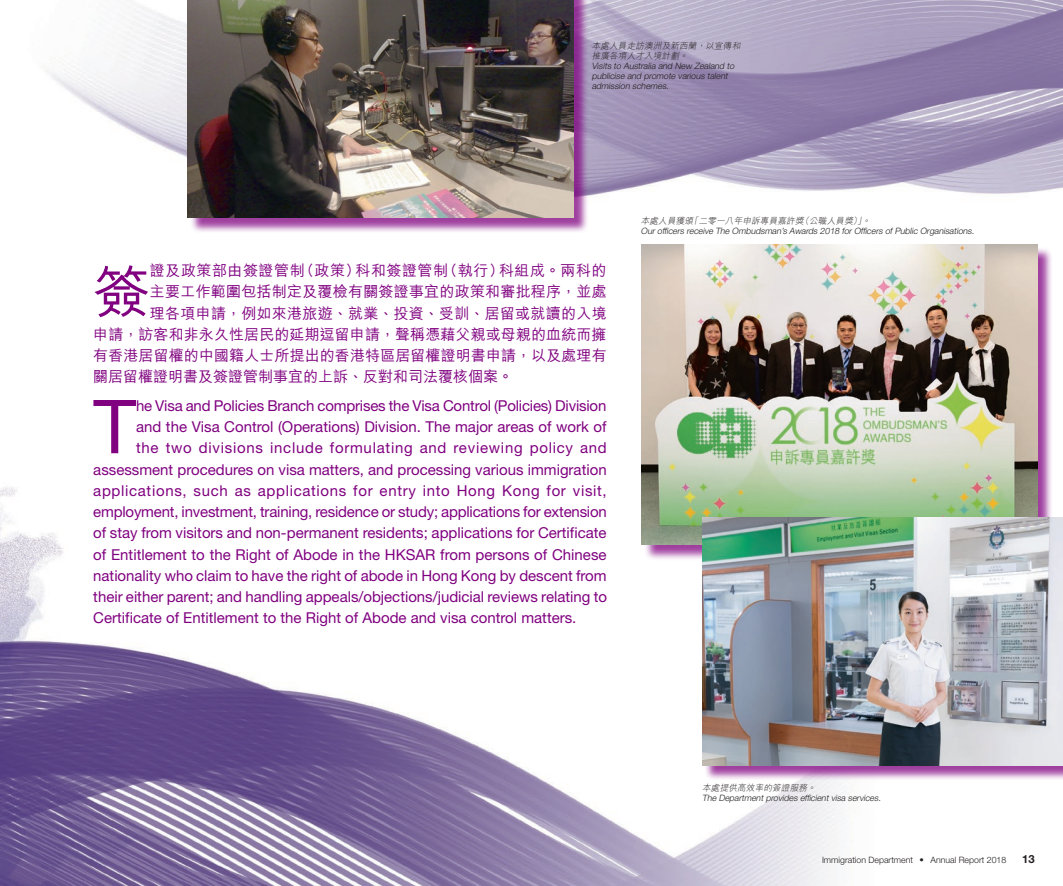
<style>
.page{position:relative;width:1063px;height:886px;background:#fff}
.page>*{position:absolute;margin:0;border:0;box-sizing:border-box;transform-origin:0 0}
.t1{font:74.5px "Helvetica Neue LT Std";color:#800080}
.t2{font:500 56.62px "M Hei HK";color:#800080}
.t3{font:15px "Helvetica Neue LT Std";color:#800080}
.t4{font:500 15px "M Hei HK";letter-spacing:.005em;color:#800080}
.t5{font:15px "Helvetica Neue LT Std";letter-spacing:.045em;color:#800080}
.t6{font:15px "Helvetica Neue LT Std";letter-spacing:.05em;color:#800080}
.t7{font:500 15px "M Hei HK";letter-spacing:.035em;color:#800080}
.t8{font:700 11.25px "Helvetica Neue LT Std";color:#231f20}
.t9{font:italic 300 8.75px/10px "Helvetica Neue LT Std";color:#231f20}
.t10{font:italic 300 8.75px/10px "M Hei HK";color:#231f20}
.t11{font:300 8.75px "Helvetica Neue LT Std";color:#231f20}
</style>
<div class="page">
<img style="left:0;top:0;width:1063px;height:886px">
<div style="left:190px;top:0;width:399px;height:233px;background:#800080;opacity:.75"></div>
<img style="left:188px;top:0;width:385px;height:218px">
<div style="left:643px;top:246px;width:411px;height:315px;background:#800080;opacity:.75"></div>
<img style="left:641px;top:244px;width:396px;height:300px">
<div style="left:704px;top:519px;width:359px;height:262px;background:#800080;opacity:.75"></div>
<img style="left:703px;top:517px;width:360px;height:248px">
<p class="t10" style="left:592px;top:41px;width:152px">本處人員走訪澳洲及新西蘭，以宣傳和推廣各項人才入境計劃。</p>
<p class="t9" style="left:592px;top:61px;width:146px">Visits to Australia and New Zealand to publicise and promote various talent admission schemes.</p>
<h2 class="t2" style="left:93px;top:251px;width:58px">簽</h2>
<p class="t7" style="left:150px;top:260px;width:458px">證及政策部由簽證管制（政策）科和簽證管制（執行）科組成。兩科的</p>
<p class="t4" style="left:150px;top:281px;width:458px">主要工作範圍包括制定及覆檢有關簽證事宜的政策和審批程序，並處</p>
<p class="t4" style="left:150px;top:302px;width:458px">理各項申請，例如來港旅遊、就業、投資、受訓、居留或就讀的入境</p>
<p class="t4" style="left:93px;top:323px;width:515px">申請，訪客和非永久性居民的延期逗留申請，聲稱憑藉父親或母親的血統而擁</p>
<p class="t4" style="left:93px;top:345px;width:515px">有香港居留權的中國籍人士所提出的香港特區居留權證明書申請，以及處理有</p>
<p class="t4" style="left:93px;top:366px;width:421px">關居留權證明書及簽證管制事宜的上訴、反對和司法覆核個案。</p>
<h1 class="t1" style="left:93px;top:382px;width:44px">T</h1>
<p class="t3" style="left:136px;top:396px;width:472px">he Visa and Policies Branch comprises the Visa Control (Policies) Division</p>
<p class="t3" style="left:136px;top:418px;width:472px">and the Visa Control (Operations) Division. The major areas of work of</p>
<p class="t6" style="left:136px;top:439px;width:472px">the two divisions include formulating and reviewing policy and</p>
<p class="t3" style="left:93px;top:460px;width:515px">assessment procedures on visa matters, and processing various immigration</p>
<p class="t5" style="left:93px;top:481px;width:515px">applications, such as applications for entry into Hong Kong for visit,</p>
<p class="t3" style="left:93px;top:503px;width:515px">employment, investment, training, residence or study; applications for extension</p>
<p class="t3" style="left:93px;top:524px;width:515px">of stay from visitors and non-permanent residents; applications for Certificate</p>
<p class="t3" style="left:93px;top:545px;width:515px">of Entitlement to the Right of Abode in the HKSAR from persons of Chinese</p>
<p class="t3" style="left:93px;top:566px;width:515px">nationality who claim to have the right of abode in Hong Kong by descent from</p>
<p class="t3" style="left:93px;top:588px;width:515px">their either parent; and handling appeals/objections/judicial reviews relating to</p>
<p class="t3" style="left:93px;top:609px;width:485px">Certificate of Entitlement to the Right of Abode and visa control matters.</p>
<p class="t10" style="left:641px;top:216px;width:233px">本處人員獲頒「二零一八年申訴專員嘉許獎（公職人員獎）」。</p>
<p class="t9" style="left:641px;top:226px;width:337px">Our officers receive The Ombudsman’s Awards 2018 for Officers of Public Organisations.</p>
<p class="t10" style="left:702px;top:783px;width:117px">本處提供高效率的簽證服務。</p>
<p class="t9" style="left:702px;top:793px;width:182px">The Department provides efficient visa services.</p>
<p class="t11" style="left:822px;top:854px;width:93px">Immigration Department</p>
<p class="t11" style="left:916px;top:862px;width:5px;rotate:-90deg">•</p>
<p class="t11" style="left:931px;top:854px;width:77px">Annual Report 2018</p>
<p class="t8" style="left:1022px;top:852px;width:14px">13</p>
</div>
